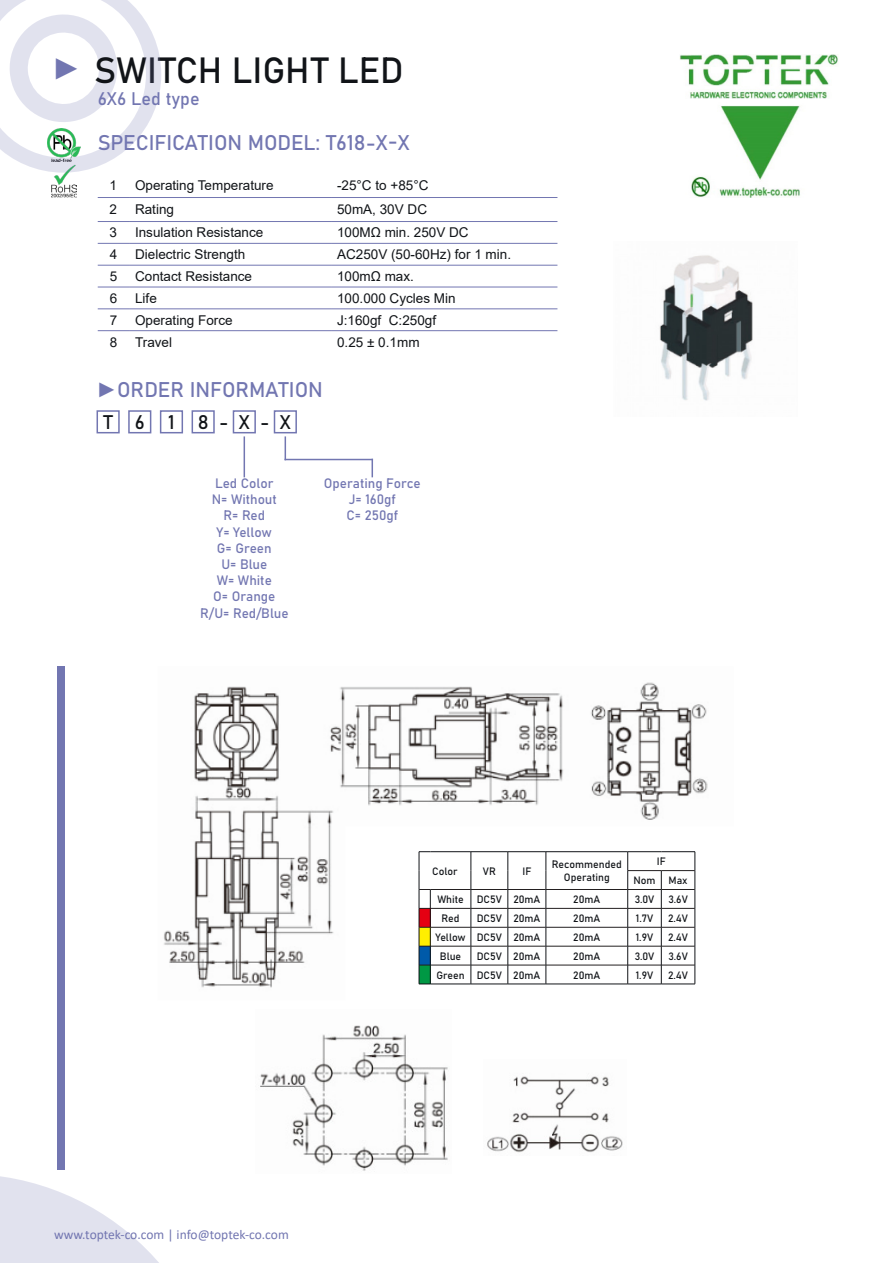
<style>
.page{position:relative;width:893px;height:1263px;background:#fff}
.page>*{position:absolute;margin:0;border:0;box-sizing:border-box;transform-origin:0 0}
.t1{font:36px "Bahnschrift 400 100";color:#111418}
.t2{font:21px "Bahnschrift 400 100";color:#7276b1}
.t3{font:19.5px "Bahnschrift 400 100";color:#111418}
.t4{font:18px "Bahnschrift 400 100";color:#7276b1}
.t5{font:13.5px "Arial";color:#111418}
.t6{font:13.5px/16.2px "Bahnschrift 400 100";color:#7276b1;text-align:center}
.t7{font:13.5px "Calibri";letter-spacing:-.005em;color:#7276b1}
.t8{font:10.5px/12.6px "Bahnschrift 400 100";color:#111418;text-align:center}
.s1{font-family:"Arial";font-size:30px;color:#7276b1}
.s2{font-family:"Arial"}
</style>
<div class="page">
<svg style="left:0;top:1176px;width:159px;height:87px"></svg>
<img style="left:52px;top:173px;width:24px;height:24px">
<svg style="left:0;top:0;width:161px;height:173px"></svg>
<img style="left:680px;top:54px;width:158px;height:144px">
<div style="left:57px;top:666px;width:7px;height:503px;background:#7276b1"></div>
<svg style="left:98px;top:242px;width:459px;height:90px"></svg>
<svg style="left:98px;top:242px;width:233px;height:1px"></svg>
<hr style="left:98px;top:197px;width:31px;height:1px;background:#7276b1">
<hr style="left:129px;top:197px;width:202px;height:1px;background:#7276b1">
<hr style="left:331px;top:197px;width:226px;height:1px;background:#7276b1">
<hr style="left:98px;top:221px;width:31px;height:1px;background:#7276b1">
<hr style="left:129px;top:221px;width:202px;height:1px;background:#7276b1">
<hr style="left:331px;top:221px;width:226px;height:1px;background:#7276b1">
<hr style="left:98px;top:243px;width:31px;height:1px;background:#7276b1">
<hr style="left:129px;top:243px;width:202px;height:1px;background:#7276b1">
<hr style="left:331px;top:243px;width:226px;height:1px;background:#7276b1">
<hr style="left:98px;top:265px;width:31px;height:1px;background:#7276b1">
<hr style="left:129px;top:265px;width:202px;height:1px;background:#7276b1">
<hr style="left:331px;top:265px;width:226px;height:1px;background:#7276b1">
<hr style="left:98px;top:287px;width:31px;height:1px;background:#7276b1">
<hr style="left:129px;top:287px;width:202px;height:1px;background:#7276b1">
<hr style="left:331px;top:287px;width:226px;height:1px;background:#7276b1">
<hr style="left:98px;top:309px;width:31px;height:1px;background:#7276b1">
<hr style="left:129px;top:309px;width:202px;height:1px;background:#7276b1">
<hr style="left:331px;top:309px;width:226px;height:1px;background:#7276b1">
<hr style="left:98px;top:330px;width:31px;height:1px;background:#7276b1">
<hr style="left:129px;top:330px;width:202px;height:1px;background:#7276b1">
<hr style="left:331px;top:330px;width:226px;height:1px;background:#7276b1">
<div style="left:97px;top:410px;width:23px;height:23px;border:2px solid #7276b1"></div>
<div style="left:128px;top:410px;width:23px;height:23px;border:2px solid #7276b1"></div>
<div style="left:160px;top:410px;width:23px;height:23px;border:2px solid #7276b1"></div>
<div style="left:192px;top:410px;width:23px;height:23px;border:2px solid #7276b1"></div>
<div style="left:233px;top:410px;width:23px;height:23px;border:2px solid #7276b1"></div>
<hr style="left:244px;top:436px;width:1px;height:41px;background:#7276b1">
<svg style="left:285px;top:436px;width:1px;height:23px"></svg>
<hr style="left:285px;top:459px;width:88px;height:1px;background:#7276b1">
<svg style="left:372px;top:460px;width:1px;height:17px"></svg>
<div style="left:274px;top:410px;width:23px;height:23px;border:2px solid #7276b1"></div>
<img style="left:659px;top:255px;width:94px;height:146px">
<img style="left:487px;top:1076px;width:136px;height:77px">
<img style="left:260px;top:1025px;width:188px;height:146px">
<img style="left:164px;top:682px;width:544px;height:306px">
<hr style="left:628px;top:870px;width:33px;height:1px;background:#231f20">
<hr style="left:661px;top:870px;width:34px;height:1px;background:#231f20">
<hr style="left:430px;top:889px;width:41px;height:1px;background:#231f20">
<hr style="left:471px;top:889px;width:37px;height:1px;background:#231f20">
<hr style="left:508px;top:889px;width:38px;height:1px;background:#231f20">
<hr style="left:546px;top:889px;width:82px;height:1px;background:#231f20">
<hr style="left:628px;top:889px;width:33px;height:1px;background:#231f20">
<hr style="left:661px;top:889px;width:34px;height:1px;background:#231f20">
<hr style="left:430px;top:908px;width:41px;height:1px;background:#231f20">
<hr style="left:471px;top:908px;width:37px;height:1px;background:#231f20">
<hr style="left:508px;top:908px;width:38px;height:1px;background:#231f20">
<hr style="left:546px;top:908px;width:82px;height:1px;background:#231f20">
<hr style="left:628px;top:908px;width:33px;height:1px;background:#231f20">
<hr style="left:661px;top:908px;width:34px;height:1px;background:#231f20">
<hr style="left:430px;top:927px;width:41px;height:1px;background:#231f20">
<hr style="left:471px;top:927px;width:37px;height:1px;background:#231f20">
<hr style="left:508px;top:927px;width:38px;height:1px;background:#231f20">
<hr style="left:546px;top:927px;width:82px;height:1px;background:#231f20">
<hr style="left:628px;top:927px;width:33px;height:1px;background:#231f20">
<hr style="left:661px;top:927px;width:34px;height:1px;background:#231f20">
<hr style="left:430px;top:946px;width:41px;height:1px;background:#231f20">
<hr style="left:471px;top:946px;width:37px;height:1px;background:#231f20">
<hr style="left:508px;top:946px;width:38px;height:1px;background:#231f20">
<hr style="left:546px;top:946px;width:82px;height:1px;background:#231f20">
<hr style="left:628px;top:946px;width:33px;height:1px;background:#231f20">
<hr style="left:661px;top:946px;width:34px;height:1px;background:#231f20">
<hr style="left:430px;top:965px;width:41px;height:1px;background:#231f20">
<hr style="left:471px;top:965px;width:37px;height:1px;background:#231f20">
<hr style="left:508px;top:965px;width:38px;height:1px;background:#231f20">
<hr style="left:546px;top:965px;width:82px;height:1px;background:#231f20">
<hr style="left:628px;top:965px;width:33px;height:1px;background:#231f20">
<hr style="left:661px;top:965px;width:34px;height:1px;background:#231f20">
<hr style="left:430px;top:851px;width:41px;height:1px;background:#111418">
<hr style="left:471px;top:851px;width:37px;height:1px;background:#111418">
<hr style="left:508px;top:851px;width:38px;height:1px;background:#111418">
<hr style="left:546px;top:851px;width:82px;height:1px;background:#111418">
<hr style="left:628px;top:851px;width:33px;height:1px;background:#111418">
<hr style="left:661px;top:851px;width:34px;height:1px;background:#111418">
<svg style="left:471px;top:852px;width:1px;height:132px"></svg>
<svg style="left:508px;top:852px;width:1px;height:132px"></svg>
<svg style="left:546px;top:852px;width:1px;height:132px"></svg>
<svg style="left:627px;top:852px;width:1px;height:132px"></svg>
<svg style="left:661px;top:871px;width:1px;height:113px"></svg>
<svg style="left:695px;top:852px;width:1px;height:132px"></svg>
<svg style="left:419px;top:851px;width:12px;height:134px"></svg>
<hr style="left:430px;top:984px;width:41px;height:1px;background:#111418">
<hr style="left:471px;top:984px;width:37px;height:1px;background:#111418">
<hr style="left:508px;top:984px;width:38px;height:1px;background:#111418">
<hr style="left:546px;top:984px;width:82px;height:1px;background:#111418">
<hr style="left:628px;top:984px;width:33px;height:1px;background:#111418">
<hr style="left:661px;top:984px;width:34px;height:1px;background:#111418">
<h1 class="t1" style="left:52px;top:43px;width:354px"><span class="s1">►</span> SWITCH LIGHT LED</h1>
<h3 class="t4" style="left:98px;top:85px;width:104px">6X6 Led type</h3>
<h2 class="t2" style="left:98px;top:126px;width:313px">SPECIFICATION MODEL: T618-X-X</h2>
<p class="t5" style="left:110px;top:176px;width:9px">1</p>
<p class="t5" style="left:135px;top:176px;width:140px">Operating Temperature</p>
<p class="t5" style="left:337px;top:176px;width:93px">-25°C to +85°C</p>
<p class="t5" style="left:110px;top:200px;width:9px">2</p>
<p class="t5" style="left:135px;top:200px;width:41px">Rating</p>
<p class="t5" style="left:337px;top:200px;width:92px">50mA, 30V DC</p>
<p class="t5" style="left:110px;top:223px;width:9px">3</p>
<p class="t5" style="left:135px;top:223px;width:130px">Insulation Resistance</p>
<p class="t5" style="left:337px;top:223px;width:133px">100MΩ min. 250V DC</p>
<p class="t5" style="left:110px;top:245px;width:9px">4</p>
<p class="t5" style="left:135px;top:245px;width:112px">Dielectric Strength</p>
<p class="t5" style="left:337px;top:245px;width:176px">AC250V (50-60Hz) for 1 min.</p>
<p class="t5" style="left:110px;top:267px;width:9px">5</p>
<p class="t5" style="left:135px;top:267px;width:119px">Contact Resistance</p>
<p class="t5" style="left:337px;top:267px;width:78px">100mΩ max.</p>
<p class="t5" style="left:110px;top:289px;width:9px">6</p>
<p class="t5" style="left:135px;top:289px;width:23px">Life</p>
<p class="t5" style="left:337px;top:289px;width:120px">100.000 Cycles Min</p>
<p class="t5" style="left:110px;top:311px;width:9px">7</p>
<p class="t5" style="left:135px;top:311px;width:99px">Operating Force</p>
<p class="t5" style="left:337px;top:311px;width:101px">J:160gf C:250gf</p>
<p class="t5" style="left:110px;top:332px;width:9px">8</p>
<p class="t5" style="left:135px;top:332px;width:38px">Travel</p>
<p class="t5" style="left:337px;top:332px;width:84px">0.25 ± 0.1mm</p>
<h2 class="t2" style="left:97px;top:374px;width:228px"><span class="s2">►</span>ORDER INFORMATION</h2>
<h3 class="t3" style="left:103px;top:407px;width:189px">T 6 1 8-X-X</h3>
<p class="t6" style="left:200px;top:474px;width:90px">Led Color<br>N= Without<br>R= Red<br>Y= Yellow<br>G= Green<br>U= Blue<br>W= White<br>O= Orange<br>R/U= Red/Blue</p>
<p class="t6" style="left:324px;top:474px;width:98px">Operating Force<br>J= 160gf<br>C= 250gf</p>
<p class="t8" style="left:432px;top:864px;width:27px">Color</p>
<p class="t8" style="left:483px;top:864px;width:15px">VR</p>
<p class="t8" style="left:522px;top:864px;width:10px">IF</p>
<p class="t8" style="left:552px;top:858px;width:71px">Recommended<br>Operating</p>
<p class="t8" style="left:633px;top:851px;width:56px;line-height:18.9px">IF<br>Nom Max</p>
<p class="t8" style="left:437px;top:892px;width:105px">White DC5V 20mA</p>
<p class="t8" style="left:573px;top:892px;width:29px">20mA</p>
<p class="t8" style="left:635px;top:892px;width:21px">3.0V</p>
<p class="t8" style="left:668px;top:892px;width:21px">3.6V</p>
<p class="t8" style="left:442px;top:911px;width:19px">Red</p>
<p class="t8" style="left:477px;top:911px;width:65px">DC5V 20mA</p>
<p class="t8" style="left:573px;top:911px;width:29px">20mA</p>
<p class="t8" style="left:636px;top:911px;width:19px">1.7V</p>
<p class="t8" style="left:668px;top:911px;width:22px">2.4V</p>
<p class="t8" style="left:436px;top:930px;width:106px">Yellow DC5V 20mA</p>
<p class="t8" style="left:573px;top:930px;width:29px">20mA</p>
<p class="t8" style="left:636px;top:930px;width:19px">1.9V</p>
<p class="t8" style="left:668px;top:930px;width:22px">2.4V</p>
<p class="t8" style="left:440px;top:949px;width:23px">Blue</p>
<p class="t8" style="left:477px;top:949px;width:65px">DC5V 20mA</p>
<p class="t8" style="left:573px;top:949px;width:29px">20mA</p>
<p class="t8" style="left:635px;top:949px;width:21px">3.0V</p>
<p class="t8" style="left:668px;top:949px;width:21px">3.6V</p>
<p class="t8" style="left:436px;top:968px;width:105px">Green DC5V 20mA</p>
<p class="t8" style="left:573px;top:968px;width:29px">20mA</p>
<p class="t8" style="left:636px;top:968px;width:19px">1.9V</p>
<p class="t8" style="left:668px;top:968px;width:22px">2.4V</p>
<p class="t7" style="left:54px;top:1225px;width:236px">www.toptek-co.com | info@toptek‐co.com</p>
</div>
